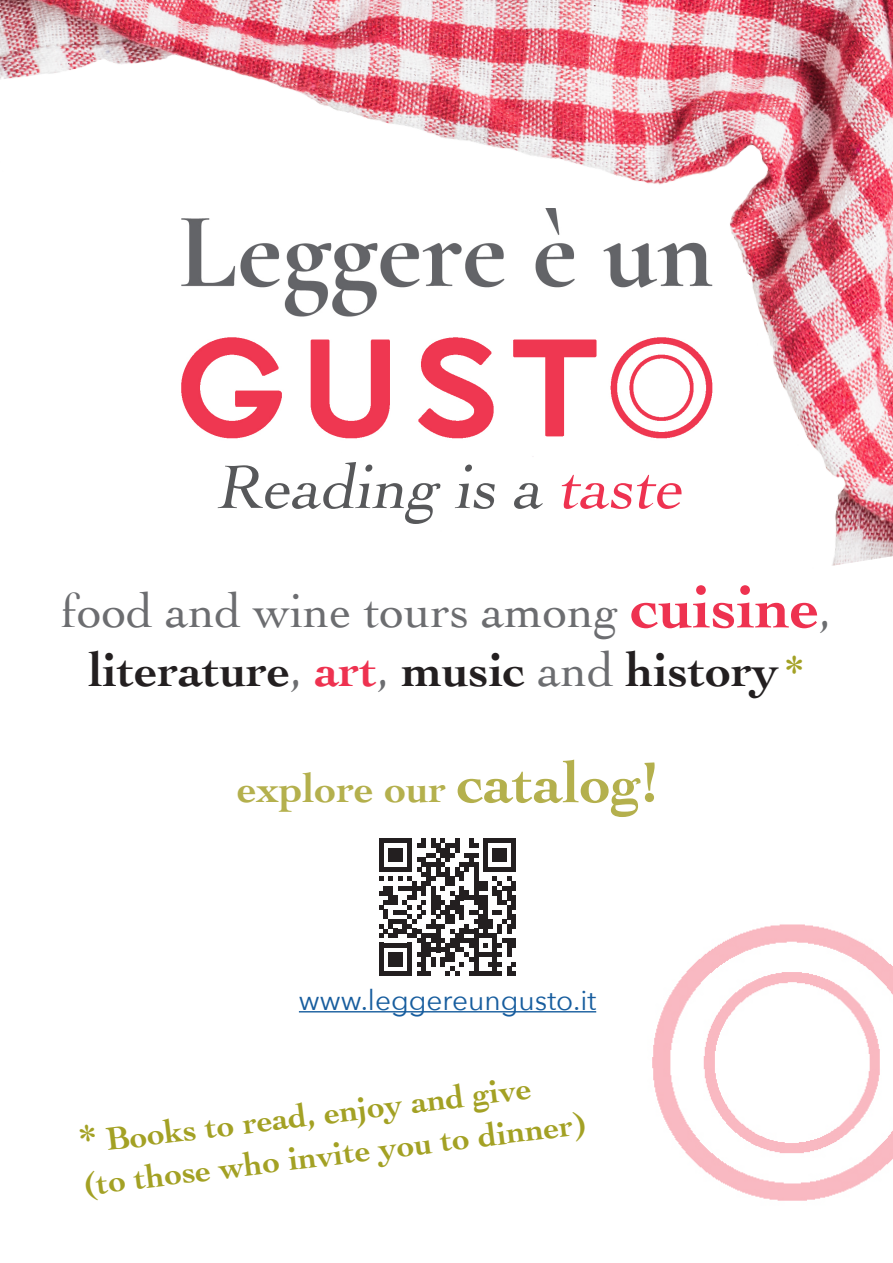
<style>
.page{position:relative;width:893px;height:1263px;background:#fff}
.page>*{position:absolute;margin:0;border:0;box-sizing:border-box;transform-origin:0 0}
.t1{font:italic 64.5px "Cochin";color:#57585a}
.t2{font:49.35px/59.1px "Cochin";color:#6c6d70;text-align:center}
.t3{font:700 41.85px "Cochin";color:#b4b04d}
.t4{font:700 33.45px/41.7px "Cochin";color:#a3a124}
.t5{font:28.05px "Avenir Next";color:#175d9e}
.s1{color:#ee3250}
.s2{font-weight:700;font-size:62.85px;color:#ee3250}
.s3{font-weight:700;color:#231f20}
.s4{font-weight:700;color:#ee3250}
.s5{font-family:"Times New Roman";font-size:43.35px;color:#a3a124}
.s6{font-size:59.7px}
.s7{font-family:"Times New Roman";font-weight:400;font-size:40.35px}
</style>
<div class="page">
<img style="left:0;top:0;width:893px;height:566px">
<img style="left:174px;top:208px;width:550px;height:239px">
<svg style="left:379px;top:838px;width:137px;height:138px"></svg>
<hr style="left:299px;top:1011px;width:297px;height:1px;background:#175d9e">
<img style="left:652px;top:924px;width:241px;height:277px">
<p class="t1" style="left:215px;top:443px;width:483px">Reading isa <span class="s1">taste</span></p>
<p class="t2" style="left:62px;top:579px;width:772px">food and wine tours among <span class="s2">cuisine</span>, <span class="s3">literature</span>, <span class="s4">art</span>, <span class="s3">music</span> and <span class="s3">history</span><span class="s5">*</span></p>
<p class="t3" style="left:238px;top:760px;width:421px">explore our <span class="s6">catalog!</span></p>
<p class="t5" style="left:299px;top:976px;width:299px">www.leggereungusto.it</p>
<p class="t4" style="left:76px;top:1121px;width:508px;rotate:-7deg"><span class="s7">*</span> Books to read, enjoy and give (to those who invite you to dinner)</p>
</div>
